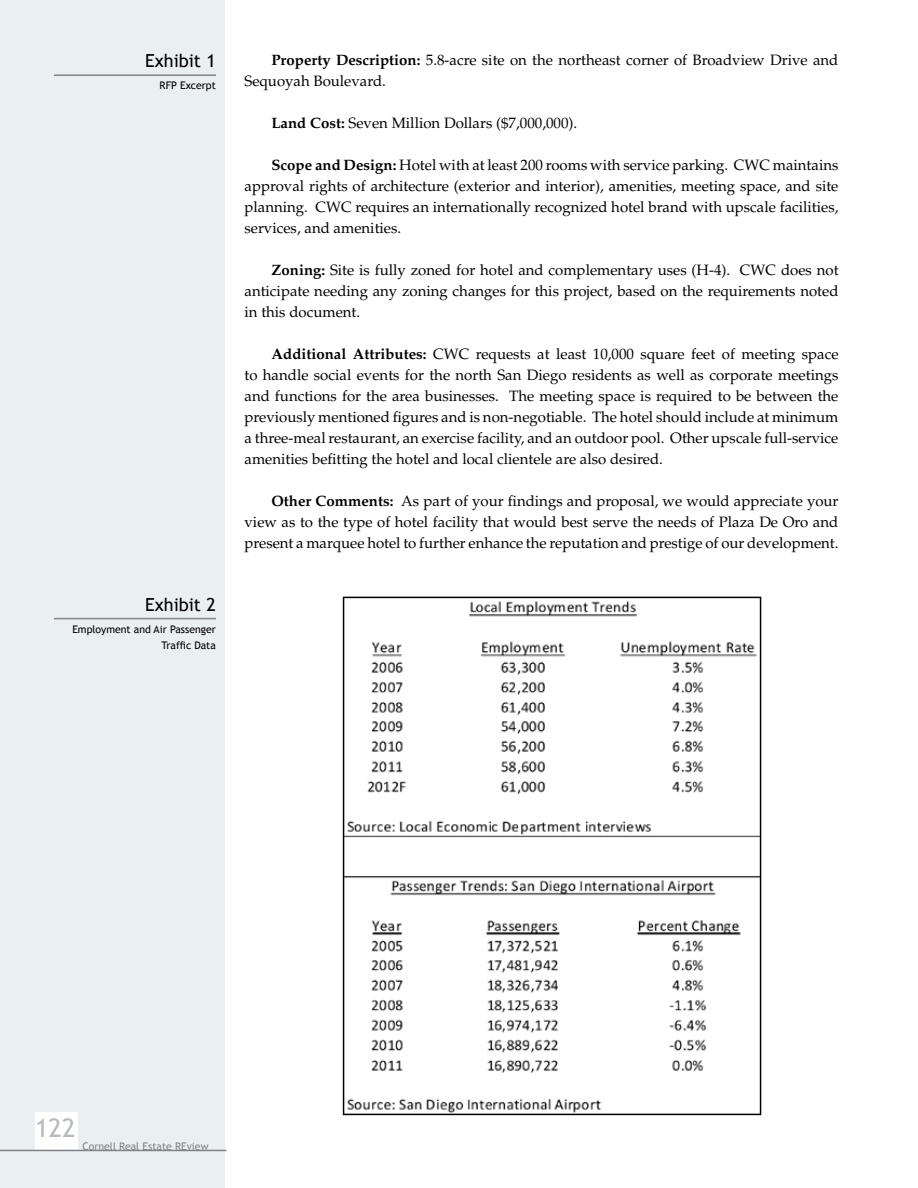
<style>
.page{position:relative;width:918px;height:1188px;background:#fff}
.page>*{position:absolute;margin:0;border:0;box-sizing:border-box;transform-origin:0 0}
.t1{font:25.5px "Trebuchet MS";color:#b8babc}
.t2{font:18px "Trebuchet MS";color:#000}
.t3{font:15px/21px "Palatino LT Std";color:#000;text-align:justify}
.t4{font:10.5px/16.5px "Trebuchet MS";color:#000;text-align:right}
.t5{font:10.5px "Trebuchet MS";color:#808285}
.s1{font-weight:700}
</style>
<div class="page">
<div style="left:0;top:0;width:225px;height:1188px;background:#eaeff2"></div>
<div style="left:35px;top:1113px;width:43px;height:38px;background:#fff"></div>
<hr style="left:0;top:1150px;width:226px;height:1px;background:#808285">
<hr style="left:54px;top:74px;width:162px;height:2px;background:#808285">
<hr style="left:54px;top:618px;width:162px;height:1px;background:#808285">
<img style="left:346px;top:601px;width:412px;height:511px">
<div style="left:343px;top:597px;width:418px;height:518px;border:2px solid #000"></div>
<p class="t2" style="left:145px;top:50px;width:72px">Exhibit 1</p>
<p class="t4" style="left:160px;top:78px;width:58px">RFP Excerpt</p>
<p class="t2" style="left:145px;top:594px;width:72px">Exhibit 2</p>
<p class="t4" style="left:72px;top:621px;width:145px">Employment and Air Passenger<br>Traffic Data</p>
<p class="t3" style="left:244px;top:50px;width:595px;text-indent:27px"><span class="s1">Property Description:</span> 5.8-acre site on the northeast corner of Broadview Drive and<br>Sequoyah Boulevard.</p>
<p class="t3" style="left:272px;top:113px;width:307px"><span class="s1">Land Cost:</span> Seven Million Dollars ($7,000,000).</p>
<p class="t3" style="left:244px;top:155px;width:596px;text-indent:27px"><span class="s1">Scope and Design:</span> Hotel with at least 200 rooms with service parking. CWC maintains approval rights of architecture (exterior and interior), amenities, meeting space, and site planning. CWC requires an internationally recognized hotel brand with upscale facilities, services, and amenities.</p>
<p class="t3" style="left:244px;top:260px;width:596px;text-indent:27px"><span class="s1">Zoning:</span> Site is fully zoned for hotel and complementary uses (H-4). CWC does not anticipate needing any zoning changes for this project, based on the requirements noted in this document.</p>
<p class="t3" style="left:244px;top:344px;width:596px;text-indent:27px"><span class="s1">Additional Attributes:</span> CWC requests at least 10,000 square feet of meeting space to handle social events for the north San Diego residents as well as corporate meetings and functions for the area businesses. The meeting space is required to be between the previously mentioned figures and is non-negotiable. The hotel should include at minimum a three-meal restaurant, an exercise facility, and an outdoor pool. Other upscale full-service amenities befitting the hotel and local clientele are also desired.</p>
<p class="t3" style="left:244px;top:491px;width:596px;text-indent:27px"><span class="s1">Other Comments:</span> As part of your findings and proposal, we would appreciate your view as to the type of hotel facility that would best serve the needs of Plaza De Oro and present a marquee hotel to further enhance the reputation and prestige of our development.</p>
<h1 class="t1" style="left:35px;top:1113px;width:42px">122</h1>
<p class="t5" style="left:82px;top:1140px;width:127px">Cornell Real Estate REview</p>
</div>
